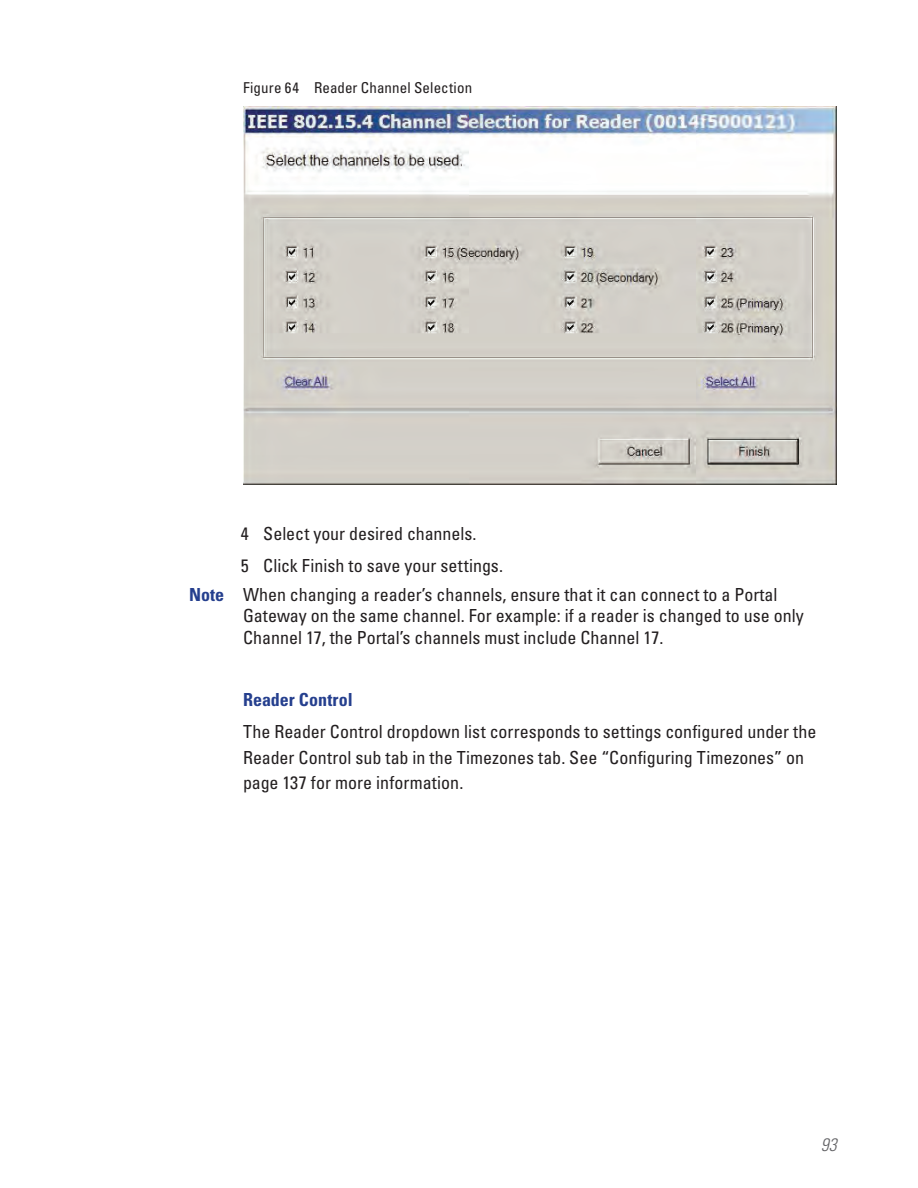
<style>
.page{position:relative;width:918px;height:1188px;background:#fff}
.page>*{position:absolute;margin:0;border:0;box-sizing:border-box;transform-origin:0 0}
.New_Note{font:condensed 18px/21.6px "Univers";color:#231f20}
.paragraph{font:condensed 18px/25.5px "Univers";color:#231f20}
.subhead3{font:700 condensed 18px "Univers";color:#253f8e}
.t1{font:italic 300 condensed 18px "Univers";color:#636366}
.t2{font:condensed 15px "Univers";letter-spacing:.01em;color:#231f20}
.s1{font-weight:700;color:#253f8e}
</style>
<div class="page">
<img style="left:243px;top:106px;width:594px;height:378px">
<p class="t2" style="left:243px;top:78px;width:231px">Figure 64 Reader Channel Selection</p>
<p class="New_Note" style="left:241px;top:523px;width:237px">4 Select your desired channels.</p>
<p class="New_Note" style="left:241px;top:555px;width:264px">5 Click Finish to save your settings.</p>
<p class="New_Note" style="left:243px;top:583px;width:562px;text-indent:-54px"><span class="s1">Note</span> When changing a reader’s channels, ensure that it can connect to a Portal<br>Gateway on the same channel. For example: if a reader is changed to use only<br>Channel 17, the Portal’s channels must include Channel 17.</p>
<p class="subhead3" style="left:243px;top:688px;width:111px">Reader Control</p>
<p class="paragraph" style="left:243px;top:719px;width:575px">The Reader Control dropdown list corresponds to settings configured under the<br>Reader Control sub tab in the Timezones tab. See “Configuring Timezones” on page 137 for more information.</p>
<p class="t1" style="left:821px;top:1134px;width:18px">93</p>
</div>
